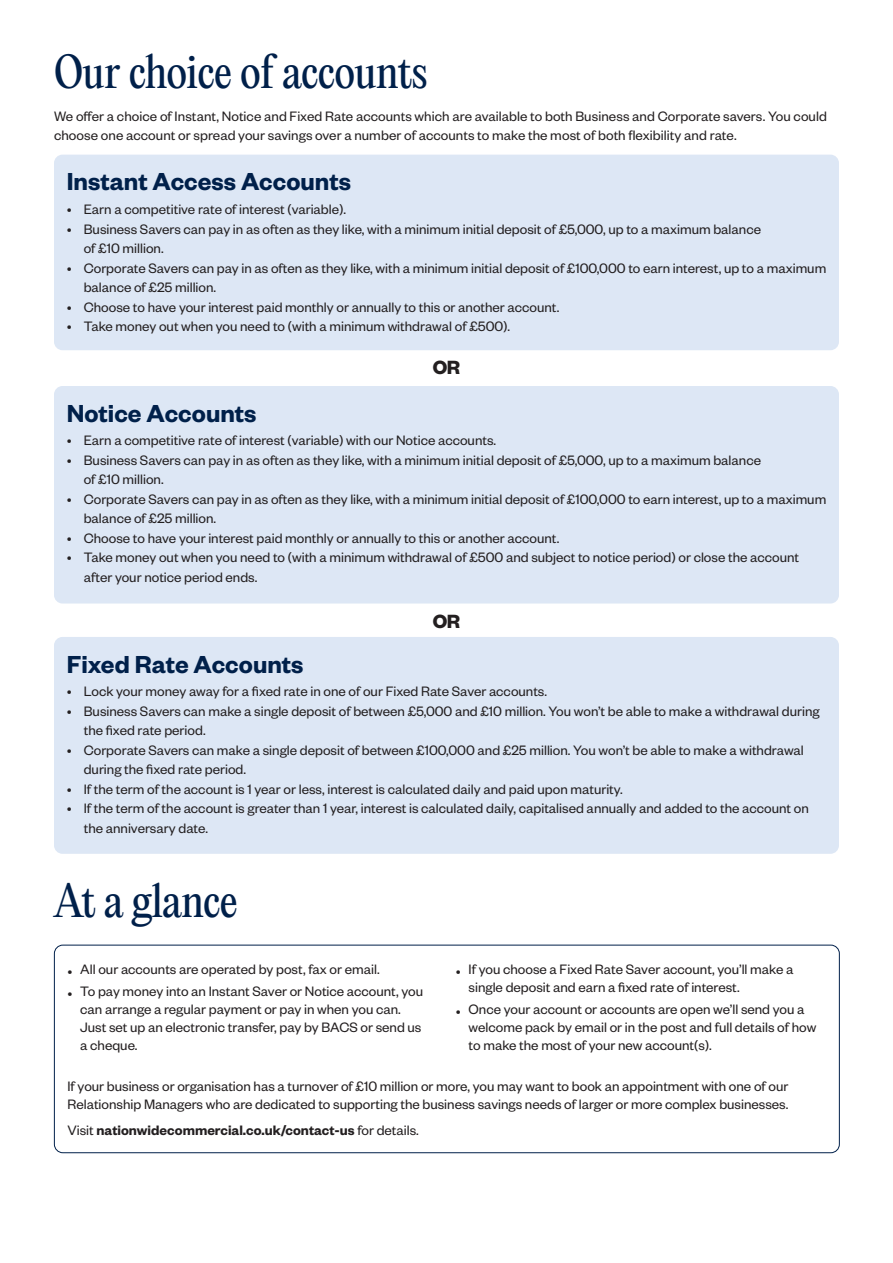
<style>
.page{position:relative;width:893px;height:1263px;background:#fff}
.page>*{position:absolute;margin:0;border:0;box-sizing:border-box;transform-origin:0 0}
.t1{font:42px "Editorial New";letter-spacing:-.015em;color:#00204a}
.t2{font:600 27px "Founders Grotesk";color:#00204a}
.t3{font:700 21px "Founders Grotesk";color:#231f20}
.t4{font:15px/19.5px "Founders Grotesk";color:#231f20}
.t5{font:600 15px "Founders Grotesk";color:#231f20}
.s1{font-weight:400}
</style>
<div class="page">
<div style="left:54px;top:155px;width:785px;height:195px;background:#dde7f5;border-radius:9px"></div>
<div style="left:54px;top:386px;width:785px;height:217px;background:#dde7f5;border-radius:9px"></div>
<div style="left:54px;top:637px;width:785px;height:217px;background:#dde7f5;border-radius:9px"></div>
<div style="left:54px;top:945px;width:786px;height:208px;border:1px solid #00204a;border-radius:9px"></div>
<p class="t1" style="left:54px;top:43px;width:375px">Our choice of accounts</p>
<p class="t4" style="left:54px;top:105px;width:774px">We offer a choice of Instant, Notice and Fixed Rate accounts which are available to both Business and Corporate savers. You could choose one account or spread your savings over a number of accounts to make the most of both flexibility and rate.</p>
<p class="t2" style="left:67px;top:165px;width:286px">Instant Access Accounts</p>
<p class="t4" style="left:67px;top:199px;width:281px">• Earn a competitive rate of interest (variable).</p>
<p class="t4" style="left:84px;top:218px;width:679px;text-indent:-17px">• Business Savers can pay in as often as they like, with a minimum initial deposit of £5,000, up to a maximum balance of £10 million.</p>
<p class="t4" style="left:84px;top:257px;width:744px;text-indent:-17px">• Corporate Savers can pay in as often as they like, with a minimum initial deposit of £100,000 to earn interest, up to a maximum balance of £25 million.</p>
<p class="t4" style="left:67px;top:296px;width:494px">• Choose to have your interest paid monthly or annually to this or another account.</p>
<p class="t4" style="left:67px;top:316px;width:445px">• Take money out when you need to (with a minimum withdrawal of £500).</p>
<p class="t3" style="left:433px;top:354px;width:29px">OR</p>
<p class="t2" style="left:67px;top:396px;width:191px">Notice Accounts</p>
<p class="t4" style="left:67px;top:430px;width:431px">• Earn a competitive rate of interest (variable) with our Notice accounts.</p>
<p class="t4" style="left:84px;top:450px;width:679px;text-indent:-17px">• Business Savers can pay in as often as they like, with a minimum initial deposit of £5,000, up to a maximum balance of £10 million.</p>
<p class="t4" style="left:84px;top:489px;width:744px;text-indent:-17px">• Corporate Savers can pay in as often as they like, with a minimum initial deposit of £100,000 to earn interest, up to a maximum balance of £25 million.</p>
<p class="t4" style="left:67px;top:528px;width:494px">• Choose to have your interest paid monthly or annually to this or another account.</p>
<p class="t4" style="left:84px;top:547px;width:717px;text-indent:-17px">• Take money out when you need to (with a minimum withdrawal of £500 and subject to notice period) or close the account after your notice period ends.</p>
<p class="t3" style="left:433px;top:607px;width:29px">OR</p>
<p class="t2" style="left:67px;top:647px;width:238px">Fixed Rate Accounts</p>
<p class="t4" style="left:67px;top:681px;width:482px">• Lock your money away for a fixed rate in one of our Fixed Rate Saver accounts.</p>
<p class="t4" style="left:84px;top:701px;width:737px;text-indent:-17px">• Business Savers can make a single deposit of between £5,000 and £10 million. You won’t be able to make a withdrawal during the fixed rate period.</p>
<p class="t4" style="left:84px;top:740px;width:722px;text-indent:-17px">• Corporate Savers can make a single deposit of between £100,000 and £25 million. You won’t be able to make a withdrawal during the fixed rate period.</p>
<p class="t4" style="left:67px;top:779px;width:558px">• If the term of the account is 1 year or less, interest is calculated daily and paid upon maturity.</p>
<p class="t4" style="left:84px;top:798px;width:727px;text-indent:-17px">• If the term of the account is greater than 1 year, interest is calculated daily, capitalised annually and added to the account on the anniversary date.</p>
<p class="t1" style="left:54px;top:872px;width:185px">At a glance</p>
<p class="t4" style="left:68px;top:959px;width:314px">• All our accounts are operated by post, fax or email.</p>
<p class="t4" style="left:80px;top:982px;width:344px;line-height:18px;text-indent:-13px">• To pay money into an Instant Saver or Notice account, you can arrange a regular payment or pay in when you can.<br>Just set up an electronic transfer, pay by BACS or send us a cheque.</p>
<p class="t4" style="left:469px;top:959px;width:326px;line-height:18px;text-indent:-13px">• If you choose a Fixed Rate Saver account, you’ll make a single deposit and earn a fixed rate of interest.</p>
<p class="t4" style="left:469px;top:1000px;width:349px;line-height:18px;text-indent:-13px">• Once your account or accounts are open we’ll send you a welcome pack by email or in the post and full details of how to make the most of your new account(s).</p>
<p class="t4" style="left:68px;top:1076px;width:722px;line-height:18px">If your business or organisation has a turnover of £10 million or more, you may want to book an appointment with one of our<br>Relationship Managers who are dedicated to supporting the business savings needs of larger or more complex businesses.</p>
<p class="t5" style="left:68px;top:1121px;width:353px"><span class="s1">Visit</span> nationwidecommercial.co.uk/contact-us <span class="s1">for details.</span></p>
</div>
